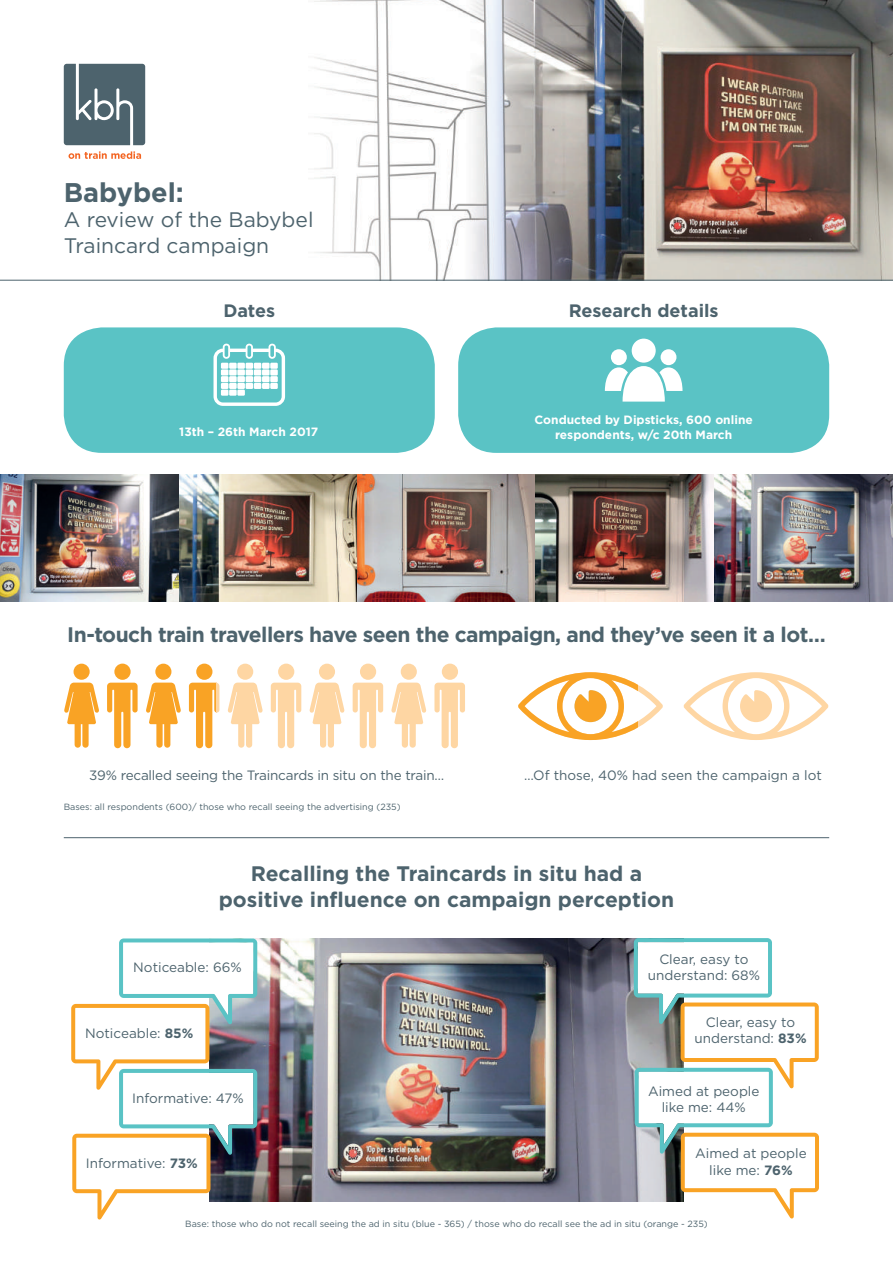
<style>
.page{position:relative;width:893px;height:1263px;background:#fff}
.page>*{position:absolute;margin:0;border:0;box-sizing:border-box;transform-origin:0 0}
.t1{font:700 27px "Gotham";color:#4d636d}
.t2{font:700 21px/25.2px "Gotham";letter-spacing:-.015em;color:#4d636d;text-align:center}
.t3{font:21px/25.2px "Gotham";color:#4d636d}
.t4{font:700 18px "Gotham";color:#4d636d}
.t5{font:13.5px/16.2px "Gotham";color:#4d636d;text-align:center}
.t6{font:700 12px/14.4px "Gotham";color:#fff;text-align:center}
.t7{font:9px "Gotham";color:#4d636d}
.s1{font-weight:700}
</style>
<div class="page">
<img style="left:285px;top:0;width:608px;height:280px">
<svg style="left:64px;top:64px;width:81px;height:81px;background:#60747d"></svg>
<svg style="left:69px;top:151px;width:72px;height:8px"></svg>
<hr style="left:0;top:280px;width:893px;height:1px;background:#4d636d">
<svg style="left:683px;top:672px;width:146px;height:68px"></svg>
<svg style="left:518px;top:672px;width:145px;height:68px"></svg>
<hr style="left:64px;top:837px;width:765px;height:1px;background:#4d636d">
<img style="left:257px;top:939px;width:377px;height:262px">
<svg style="left:634px;top:938px;width:185px;height:280px"></svg>
<svg style="left:71px;top:938px;width:186px;height:281px"></svg>
<div style="left:74px;top:664px;width:16px;height:16px;background:#f9a325;border-radius:50%"></div>
<svg style="left:64px;top:683px;width:35px;height:65px"></svg>
<div style="left:237px;top:664px;width:16px;height:16px;background:#fed6a3;border-radius:50%"></div>
<svg style="left:228px;top:683px;width:35px;height:65px"></svg>
<div style="left:155px;top:664px;width:16px;height:16px;background:#f9a325;border-radius:50%"></div>
<svg style="left:146px;top:683px;width:35px;height:65px"></svg>
<div style="left:319px;top:664px;width:16px;height:16px;background:#fed6a3;border-radius:50%"></div>
<svg style="left:309px;top:683px;width:36px;height:65px"></svg>
<div style="left:401px;top:664px;width:16px;height:16px;background:#fed6a3;border-radius:50%"></div>
<svg style="left:391px;top:683px;width:35px;height:65px"></svg>
<div style="left:114px;top:664px;width:17px;height:16px;background:#f9a325;border-radius:50%"></div>
<svg style="left:107px;top:683px;width:31px;height:65px"></svg>
<div style="left:278px;top:664px;width:16px;height:16px;background:#fed6a3;border-radius:50%"></div>
<svg style="left:271px;top:683px;width:30px;height:65px"></svg>
<div style="left:360px;top:664px;width:16px;height:16px;background:#fed6a3;border-radius:50%"></div>
<svg style="left:353px;top:683px;width:30px;height:65px"></svg>
<div style="left:442px;top:664px;width:16px;height:16px;background:#fed6a3;border-radius:50%"></div>
<svg style="left:434px;top:683px;width:31px;height:65px"></svg>
<img style="left:0;top:474px;width:893px;height:128px">
<div style="left:196px;top:664px;width:16px;height:16px;background:#f9a325;border-radius:50%"></div>
<svg style="left:189px;top:683px;width:30px;height:65px"></svg>
<div style="left:64px;top:327px;width:371px;height:126px;background:#5ac3c5;border-radius:38px"></div>
<div style="left:458px;top:327px;width:371px;height:126px;background:#5ac3c5;border-radius:38px"></div>
<svg style="left:213px;top:344px;width:72px;height:62px"></svg>
<svg style="left:605px;top:339px;width:77px;height:63px"></svg>
<h1 class="t1" style="left:64px;top:175px;width:122px">Babybel:</h1>
<h2 class="t3" style="left:64px;top:207px;width:251px">A review of the Babybel<br>Traincard campaign</h2>
<h3 class="t4" style="left:223px;top:299px;width:53px">Dates</h3>
<h3 class="t4" style="left:569px;top:299px;width:151px">Research details</h3>
<p class="t6" style="left:179px;top:425px;width:140px">13th – 26th March 2017</p>
<p class="t6" style="left:535px;top:413px;width:220px">Conducted by Dipsticks, 600 online respondents, w/c 20th March</p>
<h2 class="t2" style="left:67px;top:622px;width:760px">In-touch train travellers have seen the campaign, and they’ve seen it a lot…</h2>
<p class="t5" style="left:89px;top:767px;width:357px">39% recalled seeing the Traincards in situ on the train…</p>
<p class="t5" style="left:524px;top:767px;width:299px">…Of those, 40% had seen the campaign a lot</p>
<p class="t7" style="left:64px;top:801px;width:338px">Bases: all respondents (600)/ those who recall seeing the advertising (235)</p>
<h2 class="t2" style="left:219px;top:861px;width:457px">Recalling the Traincards in situ had a positive influence on campaign perception</h2>
<p class="t5" style="left:133px;top:959px;width:110px">Noticeable: 66%</p>
<p class="t5" style="left:648px;top:951px;width:114px">Clear, easy to understand: 68%</p>
<p class="t5" style="left:85px;top:1025px;width:110px">Noticeable: <span class="s1">85%</span></p>
<p class="t5" style="left:132px;top:1090px;width:113px">Informative: 47%</p>
<p class="t5" style="left:86px;top:1155px;width:113px">Informative: <span class="s1">73%</span></p>
<p class="t5" style="left:694px;top:1014px;width:114px">Clear, easy to understand: <span class="s1">83%</span></p>
<p class="t5" style="left:648px;top:1083px;width:113px">Aimed at people like me: 44%</p>
<p class="t5" style="left:695px;top:1145px;width:113px">Aimed at people like me: <span class="s1">76%</span></p>
<p class="t7" style="left:185px;top:1218px;width:524px">Base: those who do not recall seeing the ad in situ (blue - 365) / those who do recall see the ad in situ (orange - 235)</p>
</div>
